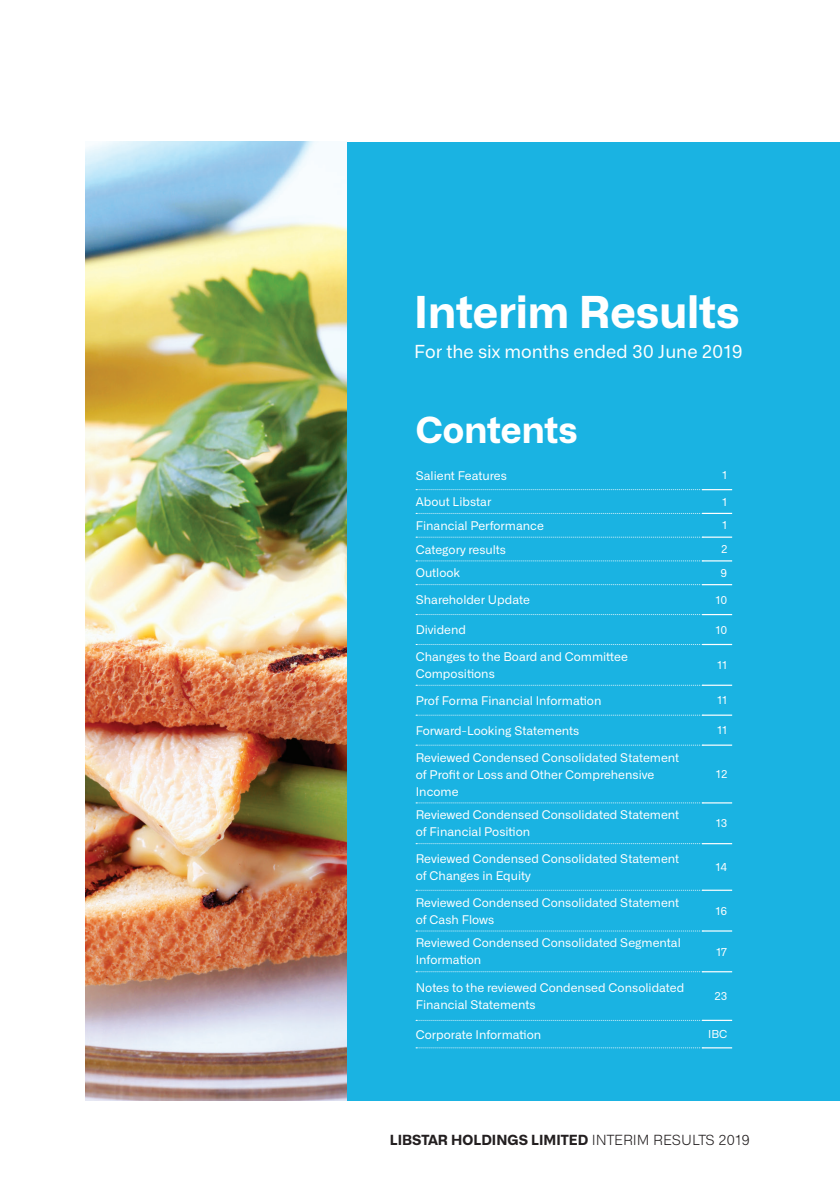
<style>
.page{position:relative;width:840px;height:1191px;background:#fff}
.page>*{position:absolute;margin:0;border:0;box-sizing:border-box;transform-origin:0 0}
.t1{font:700 44px "Alliance No.1";color:#fff}
.t2{font:700 36px "Alliance No.1";color:#fff}
.t3{font:18px "Alliance No.1";color:#fff}
.t4{font:700 14px "Alliance No.1";color:#231f20}
.t5{font:12px/17px "Alliance No.1";color:#fff}
.t6{font:11px "Alliance No.1";color:#fff}
.s1{font-weight:300}
</style>
<div class="page">
<div style="left:346px;top:142px;width:493px;height:958px;background:#1ab3e2"></div>
<img style="left:85px;top:142px;width:261px;height:958px">
<svg style="left:416px;top:537px;width:286px;height:1px"></svg>
<svg style="left:416px;top:685px;width:286px;height:1px"></svg>
<svg style="left:416px;top:890px;width:286px;height:1px"></svg>
<svg style="left:416px;top:1020px;width:286px;height:1px"></svg>
<svg style="left:416px;top:489px;width:315px;height:1px"></svg>
<svg style="left:416px;top:513px;width:315px;height:1px"></svg>
<hr style="left:702px;top:536px;width:29px;height:2px;background:#fff">
<svg style="left:416px;top:560px;width:315px;height:1px"></svg>
<svg style="left:416px;top:584px;width:315px;height:1px"></svg>
<svg style="left:416px;top:614px;width:315px;height:1px"></svg>
<svg style="left:416px;top:644px;width:315px;height:1px"></svg>
<hr style="left:702px;top:684px;width:29px;height:2px;background:#fff">
<svg style="left:416px;top:714px;width:315px;height:2px"></svg>
<svg style="left:416px;top:744px;width:315px;height:2px"></svg>
<svg style="left:416px;top:802px;width:315px;height:1px"></svg>
<svg style="left:416px;top:843px;width:315px;height:1px"></svg>
<hr style="left:702px;top:889px;width:29px;height:2px;background:#fff">
<svg style="left:416px;top:930px;width:315px;height:1px"></svg>
<svg style="left:416px;top:971px;width:315px;height:1px"></svg>
<hr style="left:702px;top:1019px;width:29px;height:2px;background:#fff">
<svg style="left:416px;top:1047px;width:315px;height:1px"></svg>
<h1 class="t1" style="left:414px;top:283px;width:327px">Interim Results</h1>
<h3 class="t3" style="left:414px;top:340px;width:330px">For the six months ended 30 June 2019</h3>
<h2 class="t2" style="left:415px;top:407px;width:163px">Contents</h2>
<p class="t5" style="left:415px;top:467px;width:92px">Salient Features</p>
<p class="t6" style="left:721px;top:469px;width:7px">1</p>
<p class="t5" style="left:415px;top:493px;width:77px">About Libstar</p>
<p class="t6" style="left:721px;top:495px;width:7px">1</p>
<p class="t5" style="left:415px;top:517px;width:130px">Financial Performance</p>
<p class="t6" style="left:721px;top:519px;width:7px">1</p>
<p class="t5" style="left:415px;top:540px;width:92px">Category results</p>
<p class="t6" style="left:720px;top:542px;width:8px">2</p>
<p class="t5" style="left:415px;top:564px;width:46px">Outlook</p>
<p class="t6" style="left:720px;top:566px;width:8px">9</p>
<p class="t5" style="left:415px;top:591px;width:116px">Shareholder Update</p>
<p class="t6" style="left:715px;top:593px;width:13px">10</p>
<p class="t5" style="left:415px;top:621px;width:52px">Dividend</p>
<p class="t6" style="left:715px;top:623px;width:13px">10</p>
<p class="t5" style="left:415px;top:648px;width:214px">Changes to the Board and Committee<br>Compositions</p>
<p class="t6" style="left:716px;top:658px;width:12px">11</p>
<p class="t5" style="left:415px;top:692px;width:187px">Prof Forma Financial Information</p>
<p class="t6" style="left:716px;top:694px;width:12px">11</p>
<p class="t5" style="left:415px;top:722px;width:165px">Forward-Looking Statements</p>
<p class="t6" style="left:716px;top:723px;width:12px">11</p>
<p class="t5" style="left:415px;top:748px;width:265px">Reviewed Condensed Consolidated Statement of Profit or Loss and Other Comprehensive<br>Income</p>
<p class="t6" style="left:715px;top:767px;width:13px">12</p>
<p class="t5" style="left:415px;top:806px;width:265px">Reviewed Condensed Consolidated Statement of Financial Position</p>
<p class="t6" style="left:715px;top:817px;width:13px">13</p>
<p class="t5" style="left:415px;top:850px;width:265px">Reviewed Condensed Consolidated Statement of Changes in Equity</p>
<p class="t6" style="left:715px;top:860px;width:13px">14</p>
<p class="t5" style="left:415px;top:893px;width:265px">Reviewed Condensed Consolidated Statement of Cash Flows</p>
<p class="t6" style="left:715px;top:904px;width:13px">16</p>
<p class="t5" style="left:415px;top:934px;width:266px">Reviewed Condensed Consolidated Segmental<br>Information</p>
<p class="t6" style="left:715px;top:945px;width:13px">17</p>
<p class="t5" style="left:415px;top:979px;width:270px">Notes to the reviewed Condensed Consolidated<br>Financial Statements</p>
<p class="t6" style="left:714px;top:989px;width:14px">23</p>
<p class="t5" style="left:415px;top:1025px;width:127px">Corporate Information</p>
<p class="t6" style="left:707px;top:1027px;width:21px">IBC</p>
<p class="t4" style="left:389px;top:1131px;width:361px">LIBSTAR HOLDINGS LIMITED <span class="s1">INTERIM RESULTS 2019</span></p>
</div>
